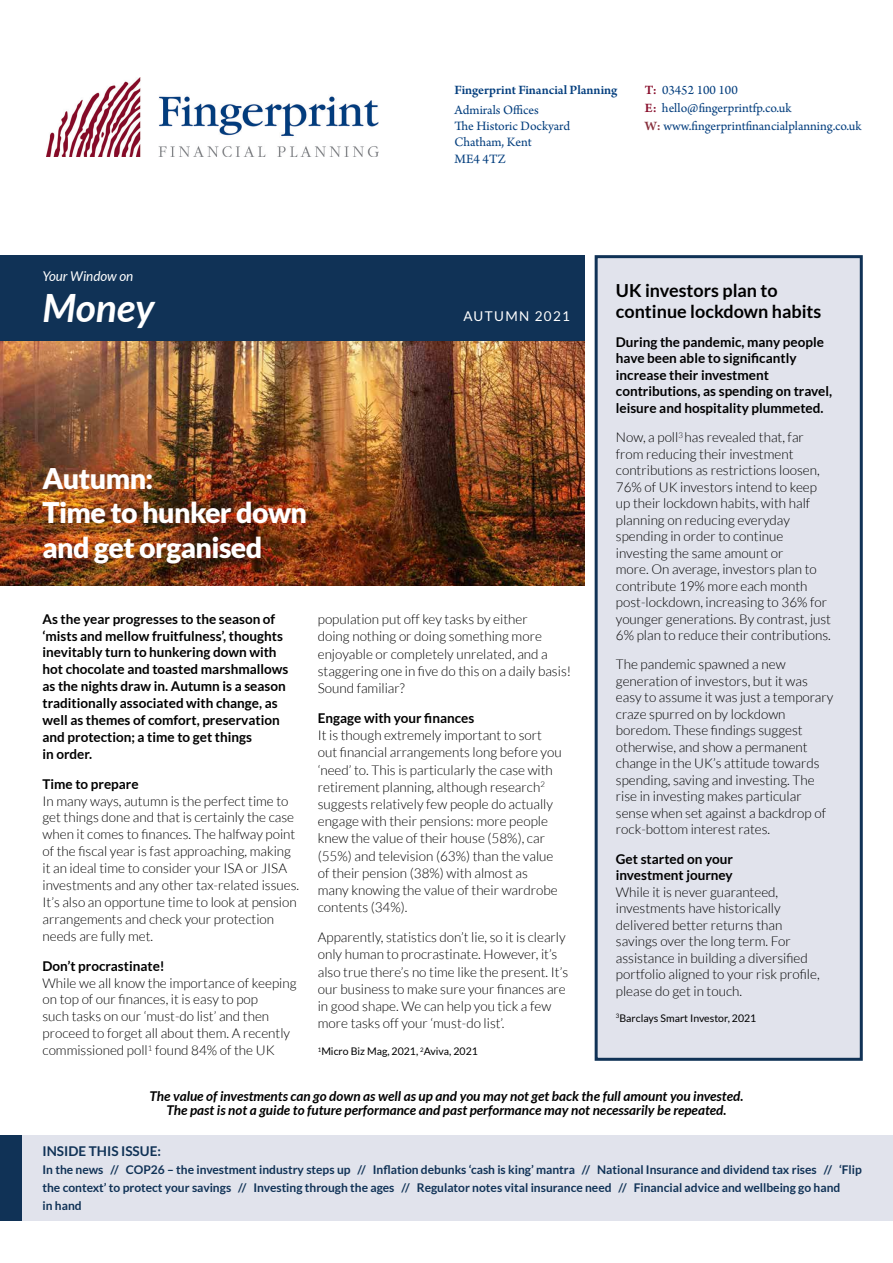
<style>
.page{position:relative;width:893px;height:1263px;background:#fff}
.page>*{position:absolute;margin:0;border:0;box-sizing:border-box;transform-origin:0 0}
.t1{font:italic 700 39px "Lato";color:#fff}
.t2{font:900 28.5px/34.2px "Lato";letter-spacing:-.02em;color:#fff}
.t3{font:700 18px/21px "Lato";color:#000}
.t4{font:300 13.5px/16.5px "Lato";color:#000}
.t5{font:700 13.5px/17px "Lato";color:#000}
.t6{font:italic 700 13.5px/14.2px "Lato";color:#000;text-align:center}
.t7{font:13.5px/16.2px "Arno Pro";color:#023d7d}
.t8{font:600 13.5px "Arno Pro";letter-spacing:-.005em;color:#023d7d}
.t9{font:700 13.5px "Lato";color:#103256}
.t10{font:italic 13.5px "Lato";color:#fff}
.t11{font:13.5px "Lato";letter-spacing:.1em;color:#fff}
.t12{font:700 12px/18px "Lato";color:#103256}
.t13{font:10.5px "Lato";color:#000}
.s1{font-weight:600;color:#860a28}
.s2{font-weight:600;color:#88313d}
</style>
<div class="page">
<img style="left:0;top:340px;width:584px;height:246px">
<div style="left:0;top:255px;width:584px;height:85px;background:#103256"></div>
<div style="left:594px;top:255px;width:269px;height:806px;background:#e1e3ec"></div>
<div style="left:21px;top:1135px;width:872px;height:85px;background:#e1e3ec"></div>
<div style="left:0;top:1135px;width:21px;height:85px;background:#103256"></div>
<img style="left:46px;top:77px;width:333px;height:80px">
<p class="t8" style="left:455px;top:82px;width:164px">Fingerprint Financial Planning</p>
<p class="t7" style="left:455px;top:103px;width:117px">Admirals Offices<br>The Historic Dockyard<br>Chatham, Kent<br>ME4 4TZ</p>
<p class="t7" style="left:645px;top:81px;width:218px;line-height:18px"><span class="s1">T:</span> 03452 100 100<br><span class="s1">E:</span> hello@fingerprintfp.co.uk<br><span class="s2">W:</span> www.fingerprintfinancialplanning.co.uk</p>
<p class="t10" style="left:43px;top:269px;width:92px">Your Window on</p>
<h1 class="t1" style="left:43px;top:285px;width:114px">Money</h1>
<p class="t11" style="left:463px;top:309px;width:108px">AUTUMN 2021</p>
<h2 class="t2" style="left:43px;top:461px;width:266px">Autumn:<br>Time to hunker down and get organised</h2>
<p class="t5" style="left:43px;top:610px;width:247px">As the year progresses to the season of ‘mists and mellow fruitfulness’, thoughts inevitably turn to hunkering down with hot chocolate and toasted marshmallows as the nights draw in. Autumn is a season traditionally associated with change, as well as themes of comfort, preservation and protection; a time to get things<br>in order.</p>
<p class="t5" style="left:43px;top:775px;width:98px">Time to prepare</p>
<p class="t4" style="left:43px;top:792px;width:258px;line-height:17px">In many ways, autumn is the perfect time to get things done and that is certainly the case when it comes to finances. The halfway point of the fiscal year is fast approaching, making it an ideal time to consider your ISA or JISA investments and any other tax-related issues.<br>It’s also an opportune time to look at pension arrangements and check your protection needs are fully met.</p>
<p class="t5" style="left:43px;top:957px;width:124px">Don’t procrastinate!</p>
<p class="t4" style="left:43px;top:974px;width:255px;line-height:17px">While we all know the importance of keeping on top of our finances, it is easy to pop<br>such tasks on our ‘must-do list’ and then proceed to forget all about them. A recently commissioned poll<sup>1</sup> found 84% of the UK</p>
<p class="t4" style="left:318px;top:611px;width:255px;line-height:17.2px">population put off key tasks by either<br>doing nothing or doing something more enjoyable or completely unrelated, and a staggering one in five do this on a daily basis!<br>Sound familiar?</p>
<p class="t5" style="left:318px;top:709px;width:158px">Engage with your finances</p>
<p class="t4" style="left:318px;top:727px;width:245px;line-height:17.2px">It is though extremely important to sort out financial arrangements long before you ‘need’ to. This is particularly the case with retirement planning, although research<sup>2 </sup>suggests relatively few people do actually engage with their pensions: more people knew the value of their house (58%), car (55%) and television (63%) than the value of their pension (38%) with almost as many knowing the value of their wardrobe contents (34%).</p>
<p class="t4" style="left:318px;top:929px;width:252px;line-height:17.2px">Apparently, statistics don’t lie, so it is clearly only human to procrastinate. However, it’s also true there’s no time like the present. It’s our business to make sure your finances are in good shape. We can help you tick a few more tasks off your ‘must-do list’.</p>
<p class="t13" style="left:318px;top:1045px;width:162px"><sup>1</sup>Micro Biz Mag, 2021, <sup>2</sup>Aviva, 2021</p>
<h3 class="t3" style="left:616px;top:279px;width:207px">UK investors plan to continue lockdown habits</h3>
<p class="t5" style="left:616px;top:333px;width:218px;line-height:16.5px">During the pandemic, many people have been able to significantly increase their investment contributions, as spending on travel, leisure and hospitality plummeted.</p>
<p class="t4" style="left:616px;top:429px;width:217px">Now, a poll<sup>3</sup> has revealed that, far from reducing their investment contributions as restrictions loosen, 76% of UK investors intend to keep up their lockdown habits, with half planning on reducing everyday spending in order to continue investing the same amount or<br>more. On average, investors plan to contribute 19% more each month post-lockdown, increasing to 36% for younger generations. By contrast, just 6% plan to reduce their contributions.</p>
<p class="t4" style="left:616px;top:656px;width:219px">The pandemic spawned a new generation of investors, but it was easy to assume it was just a temporary craze spurred on by lockdown boredom. These findings suggest otherwise, and show a permanent change in the UK’s attitude towards spending, saving and investing. The rise in investing makes particular sense when set against a backdrop of rock-bottom interest rates.</p>
<p class="t5" style="left:616px;top:850px;width:119px;line-height:16.5px">Get started on your investment journey</p>
<p class="t4" style="left:616px;top:883px;width:205px">While it is never guaranteed, investments have historically delivered better returns than savings over the long term. For assistance in building a diversified portfolio aligned to your risk profile, please do get in touch.</p>
<p class="t13" style="left:616px;top:1012px;width:142px"><sup>3</sup>Barclays Smart Investor, 2021</p>
<p class="t6" style="left:150px;top:1089px;width:595px">The value of investments can go down as well as up and you may not get back the full amount you invested.<br>The past is not a guide to future performance and past performance may not necessarily be repeated.</p>
<p class="t9" style="left:43px;top:1144px;width:120px">INSIDE THIS ISSUE:</p>
<p class="t12" style="left:43px;top:1161px;width:821px">In the news // COP26 – the investment industry steps up // Inflation debunks ‘cash is king’ mantra // National Insurance and dividend tax rises // ‘Flip the context’ to protect your savings // Investing through the ages // Regulator notes vital insurance need // Financial advice and wellbeing go hand<br>in hand</p>
</div>
